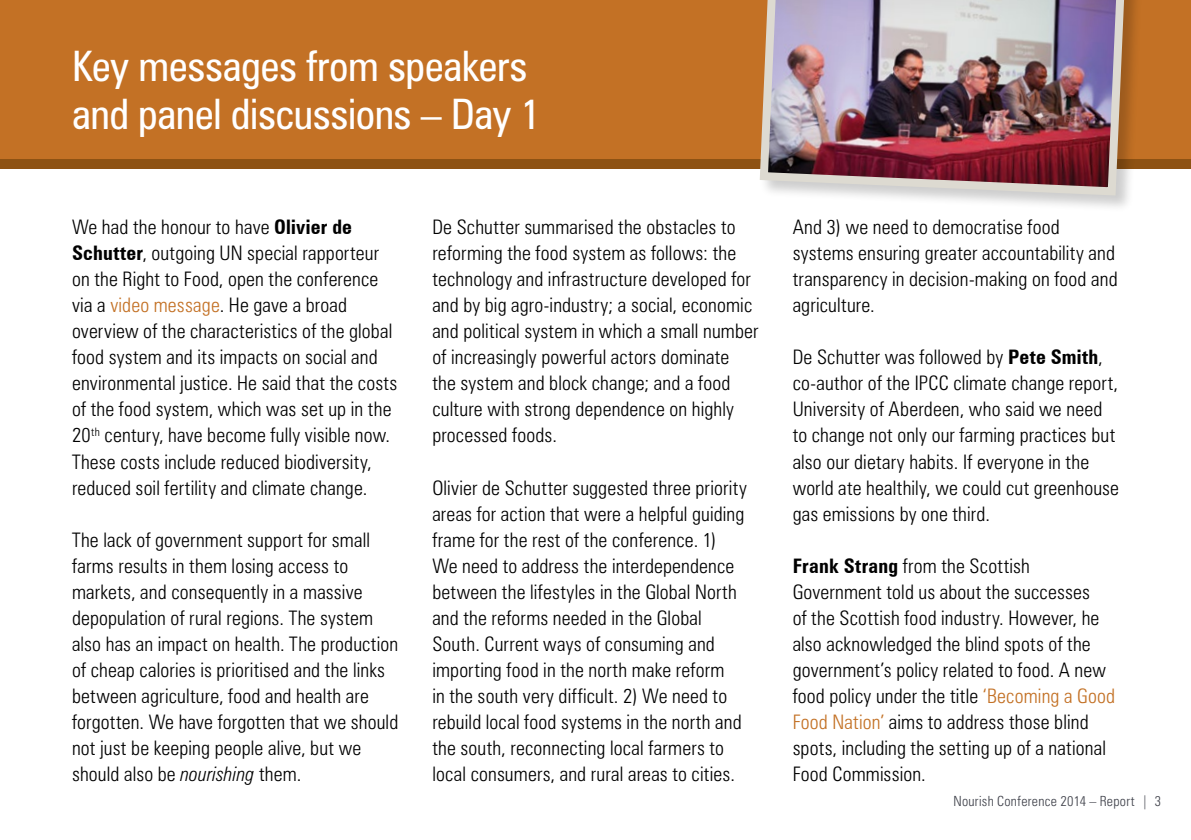
<style>
.page{position:relative;width:1191px;height:840px;background:#fff}
.page>*{position:absolute;margin:0;border:0;box-sizing:border-box;transform-origin:0 0}
.t1{font:condensed 42px/48px "Zurich BT";letter-spacing:-.01em;color:#fff}
.t2{font:300 condensed 20px/26px "Zurich BT";letter-spacing:.01em;color:#000}
.t3{font:300 condensed 14px "Zurich BT";letter-spacing:.02em;color:#3f414a}
.s1{font-weight:700}
.s2{color:#c37125}
.s3{font-style:italic}
</style>
<div class="page">
<div style="left:0;top:0;width:1191px;height:169px;background:#8e5213"></div>
<div style="left:0;top:0;width:1191px;height:158px;background:#c37125"></div>
<div style="left:759px;top:0;width:384px;height:213px;background:#000;opacity:.2"></div>
<img style="left:755px;top:0;width:374px;height:199px">
<h1 class="t1" style="left:72px;top:42px;width:470px">Key messages from speakers and panel discussions – Day 1</h1>
<p class="t2" style="left:72px;top:214px;width:327px">We had the honour to have <span class="s1">Olivier de Schutter</span>, outgoing UN special rapporteur on the Right to Food, open the conference via a <span class="s2">video message</span>. He gave a broad overview of the characteristics of the global food system and its impacts on social and environmental justice. He said that the costs of the food system, which was set up in the 20<sup>th</sup> century, have become fully visible now.<br>These costs include reduced biodiversity, reduced soil fertility and climate change.</p>
<p class="t2" style="left:72px;top:526px;width:328px">The lack of government support for small farms results in them losing access to markets, and consequently in a massive depopulation of rural regions. The system also has an impact on health. The production of cheap calories is prioritised and the links between agriculture, food and health are forgotten. We have forgotten that we should not just be keeping people alive, but we should also be <span class="s3">nourishing</span> them.</p>
<p class="t2" style="left:432px;top:214px;width:328px">De Schutter summarised the obstacles to reforming the food system as follows: the technology and infrastructure developed for and by big agro-industry; a social, economic and political system in which a small number of increasingly powerful actors dominate<br>the system and block change; and a food culture with strong dependence on highly processed foods.</p>
<p class="t2" style="left:432px;top:474px;width:316px">Olivier de Schutter suggested three priority areas for action that were a helpful guiding frame for the rest of the conference. 1)<br>We need to address the interdependence between the lifestyles in the Global North and the reforms needed in the Global South. Current ways of consuming and importing food in the north make reform<br>in the south very difficult. 2) We need to rebuild local food systems in the north and the south, reconnecting local farmers to local consumers, and rural areas to cities.</p>
<p class="t2" style="left:792px;top:214px;width:326px">And 3) we need to democratise food systems ensuring greater accountability and transparency in decision-making on food and agriculture.</p>
<p class="t2" style="left:792px;top:344px;width:328px">De Schutter was followed by <span class="s1">Pete Smith</span>, co-author of the IPCC climate change report, University of Aberdeen, who said we need to change not only our farming practices but also our dietary habits. If everyone in the world ate healthily, we could cut greenhouse gas emissions by one third.</p>
<p class="t2" style="left:792px;top:552px;width:324px"><span class="s1">Frank Strang</span> from the Scottish Government told us about the successes<br>of the Scottish food industry. However, he also acknowledged the blind spots of the government’s policy related to food. A new food policy under the title <span class="s2">‘Becoming a Good Food Nation’</span> aims to address those blind spots, including the setting up of a national Food Commission.</p>
<p class="t3" style="left:953px;top:792px;width:209px">Nourish Conference 2014 – Report | 3</p>
</div>
